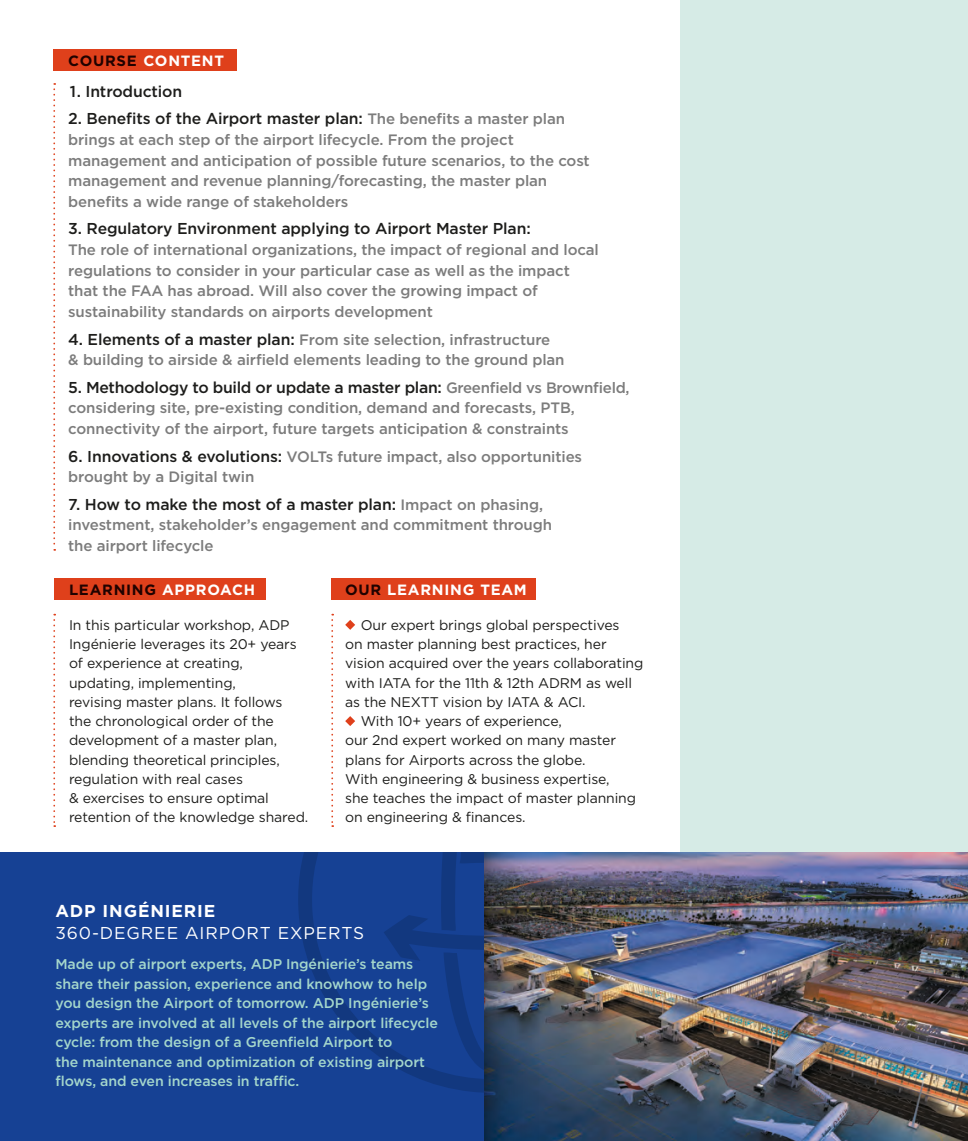
<style>
.page{position:relative;width:968px;height:1141px;background:#fff}
.page>*{position:absolute;margin:0;border:0;box-sizing:border-box;transform-origin:0 0}
.t1{font:17.15px "Gotham";letter-spacing:.05em;color:#fff}
.t2{font:700 17.15px "Gotham";letter-spacing:.05em;color:#fff}
.t3{font:500 15.75px "Gotham";letter-spacing:-.01em;color:#1d1d1b}
.t4{font:500 15.05px/20.7px "Gotham";letter-spacing:-.01em;color:#7c7c7c}
.t5{font:700 14.88px "Gotham";letter-spacing:.05em;color:#fff}
.t6{font:700 14.88px "Gotham";letter-spacing:.05em;color:#200200}
.t7{font:500 14.17px/19.4px "Gotham";letter-spacing:-.01em;color:#a4d6cb}
.t8{font:14px/19.2px "Gotham";letter-spacing:-.01em;color:#1d1d1b}
.s1{color:#200200}
.s2{font-size:15.05px;color:#7c7c7c}
.s3{font-size:15.75px;color:#1d1d1b}
.s4{color:#fff}
</style>
<div class="page">
<div style="left:0;top:852px;width:967px;height:289px;background:#164194"></div>
<svg style="left:298px;top:852px;width:186px;height:241px"></svg>
<svg style="left:383px;top:852px;width:101px;height:220px"></svg>
<img style="left:551px;top:852px;width:416px;height:289px">
<img style="left:484px;top:852px;width:67px;height:289px">
<div style="left:680px;top:0;width:287px;height:852px;background:#d6ebe6"></div>
<div style="left:54px;top:49px;width:183px;height:22px;background:#df401b"></div>
<svg style="left:53px;top:83px;width:2px;height:468px"></svg>
<svg style="left:331px;top:614px;width:2px;height:213px"></svg>
<div style="left:54px;top:579px;width:211px;height:21px;background:#df401b"></div>
<div style="left:331px;top:579px;width:204px;height:21px;background:#df401b"></div>
<svg style="left:345px;top:620px;width:10px;height:10px"></svg>
<svg style="left:345px;top:716px;width:10px;height:10px"></svg>
<svg style="left:53px;top:614px;width:2px;height:213px"></svg>
<p class="t5" style="left:68px;top:50px;width:157px"><span class="s1">COURSE</span> CONTENT</p>
<p class="t3" style="left:70px;top:81px;width:114px">1. Introduction</p>
<p class="t3" style="left:68px;top:108px;width:498px">2. Benefits of the Airport master plan: <span class="s2">The benefits a master plan</span></p>
<p class="t4" style="left:68px;top:129px;width:523px">brings at each step of the airport lifecycle. From the project management and anticipation of possible future scenarios, to the cost management and revenue planning/forecasting, the master plan benefits a wide range of stakeholders</p>
<p class="t3" style="left:68px;top:218px;width:464px">3. Regulatory Environment applying to Airport Master Plan:</p>
<p class="t4" style="left:68px;top:239px;width:532px">The role of international organizations, the impact of regional and local regulations to consider in your particular case as well as the impact that the FAA has abroad. Will also cover the growing impact of sustainability standards on airports development</p>
<p class="t4" style="left:68px;top:329px;width:498px"><span class="s3">4. Elements of a master plan:</span> From site selection, infrastructure<br>&amp; building to airside &amp; airfield elements leading to the ground plan</p>
<p class="t3" style="left:68px;top:377px;width:562px">5. Methodology to build or update a master plan: <span class="s2">Greenfield vs Brownfield,</span></p>
<p class="t4" style="left:68px;top:397px;width:508px">considering site, pre-existing condition, demand and forecasts, PTB, connectivity of the airport, future targets anticipation &amp; constraints</p>
<p class="t4" style="left:68px;top:446px;width:515px"><span class="s3">6. Innovations &amp; evolutions:</span> VOLTs future impact, also opportunities brought by a Digital twin</p>
<p class="t3" style="left:68px;top:494px;width:476px">7. How to make the most of a master plan: <span class="s2">Impact on phasing,</span></p>
<p class="t4" style="left:68px;top:515px;width:485px">investment, stakeholder’s engagement and commitment through the airport lifecycle</p>
<p class="t6" style="left:69px;top:580px;width:187px">LEARNING <span class="s4">APPROACH</span></p>
<p class="t8" style="left:69px;top:615px;width:241px">In this particular workshop, ADP<br>Ingénierie leverages its 20+ years of experience at creating, updating, implementing,<br>revising master plans. It follows the chronological order of the development of a master plan, blending theoretical principles, regulation with real cases<br>&amp; exercises to ensure optimal retention of the knowledge shared.</p>
<p class="t5" style="left:345px;top:580px;width:183px"><span class="s1">OUR</span> LEARNING TEAM</p>
<p class="t8" style="left:361px;top:615px;width:260px">Our expert brings global perspectives</p>
<p class="t8" style="left:345px;top:634px;width:263px">on master planning best practices, her</p>
<p class="t8" style="left:345px;top:653px;width:300px">vision acquired over the years collaborating</p>
<p class="t8" style="left:345px;top:673px;width:288px">with IATA for the 11th &amp; 12th ADRM as well</p>
<p class="t8" style="left:345px;top:692px;width:242px">as the NEXTT vision by IATA &amp; ACI.</p>
<p class="t8" style="left:361px;top:711px;width:202px">With 10+ years of experience,</p>
<p class="t8" style="left:345px;top:730px;width:272px">our 2nd expert worked on many master</p>
<p class="t8" style="left:345px;top:750px;width:242px">plans for Airports across the globe.</p>
<p class="t8" style="left:345px;top:769px;width:266px">With engineering &amp; business expertise,</p>
<p class="t8" style="left:345px;top:788px;width:292px">she teaches the impact of master planning</p>
<p class="t8" style="left:345px;top:807px;width:182px">on engineering &amp; finances.</p>
<p class="t2" style="left:55px;top:899px;width:161px">ADP INGÉNIERIE</p>
<p class="t1" style="left:55px;top:922px;width:310px">360-DEGREE AIRPORT EXPERTS</p>
<p class="t7" style="left:55px;top:954px;width:384px">Made up of airport experts, ADP Ingénierie’s teams share their passion, experience and knowhow to help you design the Airport of tomorrow. ADP Ingénierie’s experts are involved at all levels of the airport lifecycle cycle: from the design of a Greenfield Airport to<br>the maintenance and optimization of existing airport flows, and even increases in traffic.</p>
</div>
